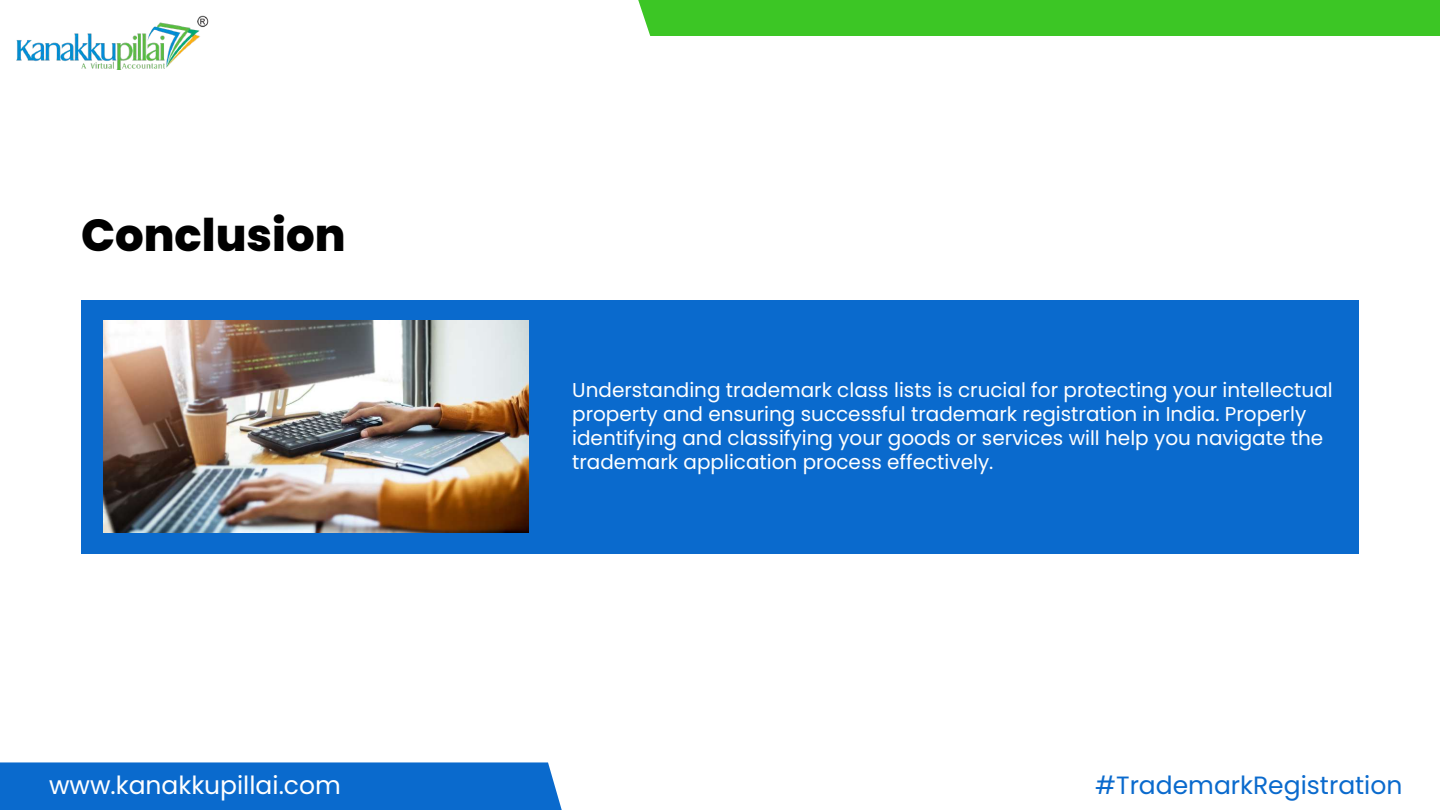
<style>
.page{position:relative;width:1440px;height:810px;background:#fff}
.page>*{position:absolute;margin:0;border:0;box-sizing:border-box;transform-origin:0 0}
.t1{font:800 45px "Poppins";color:#000}
.t2{font:25px "Poppins";color:#0a6acd}
.t3{font:25px "Poppins";color:#fff}
.t4{font:20px/24px "Poppins";color:#fff}
</style>
<div class="page">
<div style="left:81px;top:300px;width:1278px;height:253px;background:#0a6acd"></div>
<img style="left:103px;top:321px;width:426px;height:211px">
<div style="left:590px;top:0;width:850px;height:36px;background:#3cc625"></div>
<div style="left:0;top:762px;width:572px;height:48px;background:#0a6acd"></div>
<img style="left:17px;top:15px;width:192px;height:55px">
<h1 class="t1" style="left:81px;top:204px;width:266px">Conclusion</h1>
<p class="t4" style="left:572px;top:378px;width:762px">Understanding trademark class lists is crucial for protecting your intellectual property and ensuring successful trademark registration in India. Properly identifying and classifying your goods or services will help you navigate the trademark application process effectively.</p>
<p class="t3" style="left:49px;top:768px;width:293px">www.kanakkupillai.com</p>
<p class="t2" style="left:1095px;top:768px;width:309px">#TrademarkRegistration</p>
</div>
